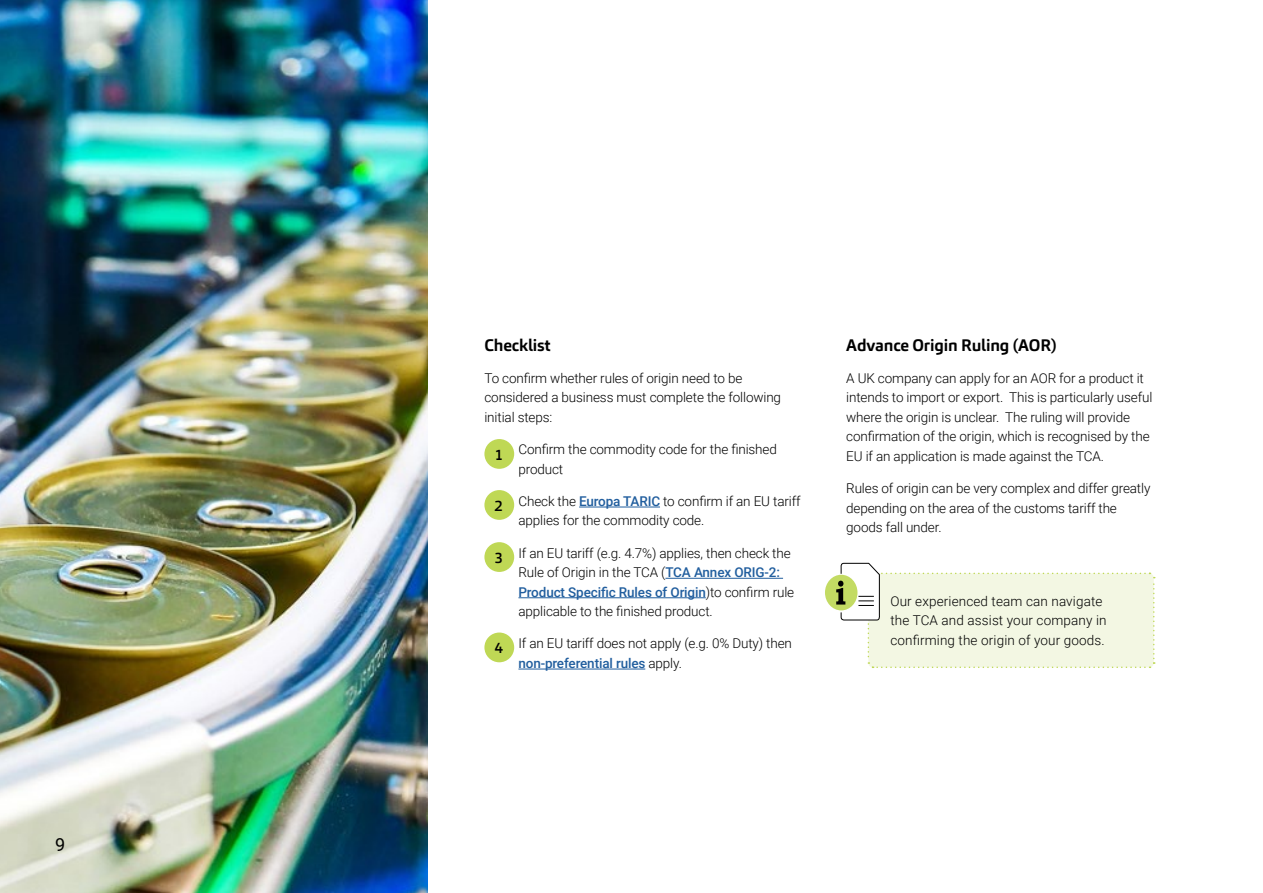
<style>
.page{position:relative;width:1263px;height:893px;background:#fff}
.page>*{position:absolute;margin:0;border:0;box-sizing:border-box;transform-origin:0 0}
.t1{font:18px "Roboto";color:#000}
.t2{font:700 16.5px "Carnac";letter-spacing:-.01em;color:#000}
.t3{font:500 15px "Carnac";color:#000}
.t4{font:300 13.5px/19.5px "Roboto";letter-spacing:-.01em;color:#000}
.t5{font:300 13.5px/19.5px "Roboto";letter-spacing:.01em;color:#000}
.s1{font-weight:500;color:#215e9e}
</style>
<div class="page">
<div style="left:825px;top:575px;width:32px;height:35px;background:#c3db63;border-radius:50%"></div>
<svg style="left:836px;top:563px;width:319px;height:105px"></svg>
<img style="left:0;top:0;width:427px;height:893px">
<hr style="left:579px;top:507px;width:81px;height:1px;background:#215e9e">
<hr style="left:665px;top:578px;width:118px;height:1px;background:#215e9e">
<hr style="left:518px;top:597px;width:188px;height:1px;background:#215e9e">
<hr style="left:518px;top:669px;width:127px;height:1px;background:#215e9e">
<div style="left:484px;top:439px;width:30px;height:30px;background:#bfd855;border-radius:50%"></div>
<div style="left:484px;top:490px;width:30px;height:30px;background:#bfd855;border-radius:50%"></div>
<div style="left:484px;top:542px;width:30px;height:30px;background:#bfd855;border-radius:50%"></div>
<div style="left:484px;top:632px;width:30px;height:30px;background:#bfd855;border-radius:50%"></div>
<h1 class="t1" style="left:55px;top:832px;width:12px">9</h1>
<p class="t2" style="left:484px;top:334px;width:68px">Checklist</p>
<p class="t4" style="left:484px;top:368px;width:298px">To confirm whether rules of origin need to be considered a business must complete the following initial steps:</p>
<p class="t4" style="left:518px;top:439px;width:260px">Confirm the commodity code for the finished product</p>
<p class="t4" style="left:518px;top:491px;width:284px">Check the <span class="s1">Europa TARIC</span> to confirm if an EU tariff applies for the commodity code.</p>
<p class="t4" style="left:518px;top:543px;width:277px">If an EU tariff (e.g. 4.7%) applies, then check the Rule of Origin in the TCA (<span class="s1">TCA Annex ORIG-2:<br>Product Specific Rules of Origin</span>)to confirm rule applicable to the finished product.</p>
<p class="t4" style="left:518px;top:633px;width:275px">If an EU tariff does not apply (e.g. 0% Duty) then <span class="s1">non-preferential rules</span> apply.</p>
<p class="t3" style="left:494px;top:445px;width:10px">1</p>
<p class="t3" style="left:494px;top:496px;width:10px">2</p>
<p class="t3" style="left:494px;top:548px;width:10px">3</p>
<p class="t3" style="left:494px;top:638px;width:10px">4</p>
<p class="t2" style="left:846px;top:334px;width:212px">Advance Origin Ruling (AOR)</p>
<p class="t4" style="left:846px;top:368px;width:308px">A UK company can apply for an AOR for a product it intends to import or export. This is particularly useful where the origin is unclear. The ruling will provide confirmation of the origin, which is recognised by the EU if an application is made against the TCA.</p>
<p class="t4" style="left:846px;top:478px;width:306px">Rules of origin can be very complex and differ greatly depending on the area of the customs tariff the goods fall under.</p>
<p class="t5" style="left:890px;top:590px;width:218px">Our experienced team can navigate the TCA and assist your company in confirming the origin of your goods.</p>
</div>
